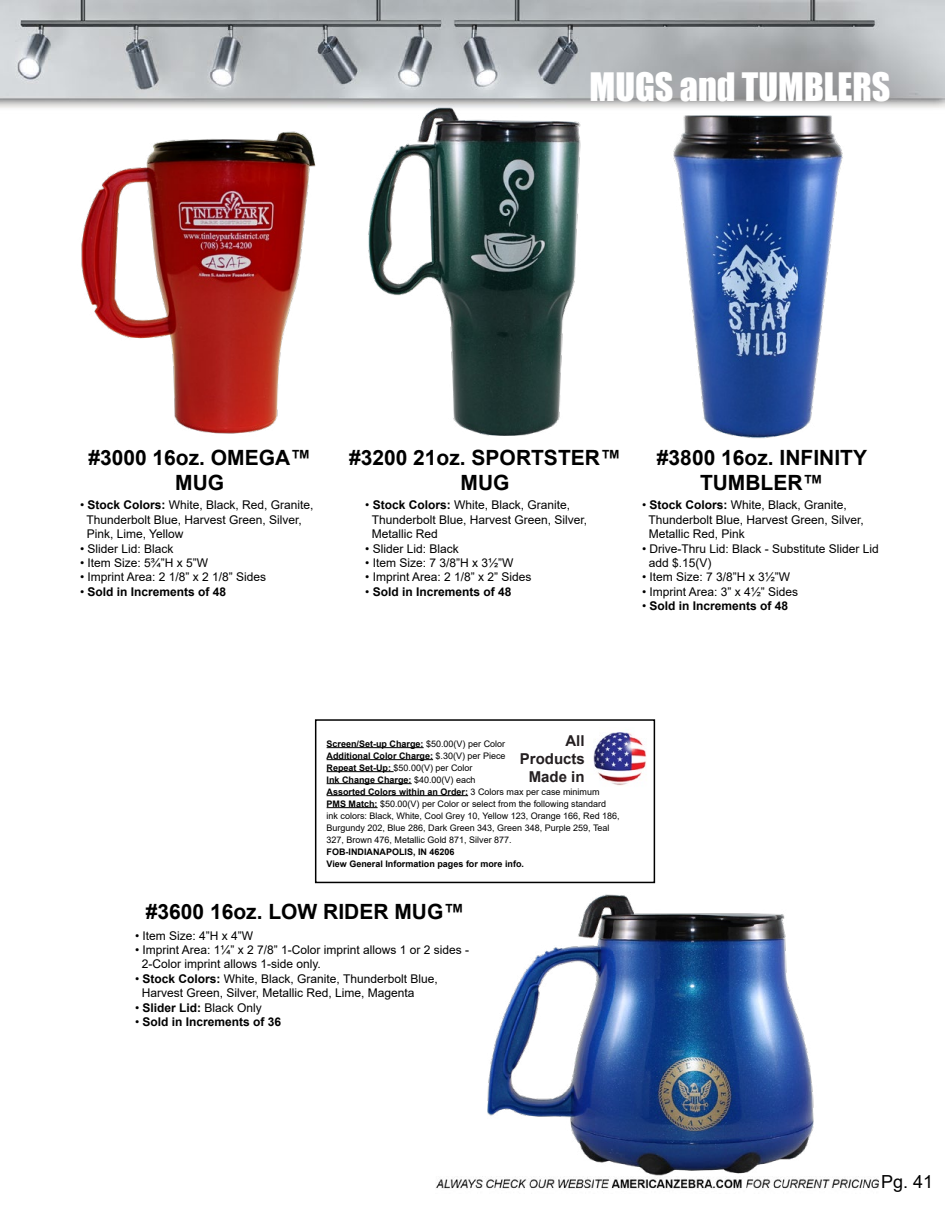
<style>
.page{position:relative;width:945px;height:1215px;background:#fff}
.page>*{position:absolute;margin:0;border:0;box-sizing:border-box;transform-origin:0 0}
.t1{font:36px "Impact";color:#fff}
.t2{font:700 21px/25.2px "Arial";color:#000;text-align:center}
.t3{font:18px "Arial";color:#000}
.t4{font:700 15px/18px "Arial";color:#241f21;text-align:right}
.t5{font:12px/14.4px "Arial";color:#000}
.t6{font:700 12px "Arial";color:#000}
.t7{font:9px/12px "Arial";color:#000}
.t8{font:700 9px/12px "Arial";color:#000}
.s1{font-weight:700}
.s2{font-weight:400}
</style>
<div class="page">
<img style="left:0;top:0;width:945px;height:1189px">
<img style="left:588px;top:727px;width:61px;height:64px">
<div style="left:315px;top:719px;width:340px;height:164px;border:2px solid #000"></div>
<hr style="left:327px;top:747px;width:97px;height:1px;background:#000">
<hr style="left:327px;top:759px;width:106px;height:1px;background:#000">
<hr style="left:327px;top:771px;width:67px;height:1px;background:#000">
<hr style="left:327px;top:783px;width:85px;height:1px;background:#000">
<hr style="left:327px;top:795px;width:141px;height:1px;background:#000">
<hr style="left:327px;top:807px;width:51px;height:1px;background:#000">
<img style="left:73px;top:119px;width:253px;height:327px">
<img style="left:367px;top:99px;width:225px;height:350px">
<img style="left:659px;top:99px;width:201px;height:350px">
<img style="left:475px;top:893px;width:349px;height:287px">
<h1 class="t1" style="left:590px;top:59px;width:302px">MUGS and TUMBLERS</h1>
<h2 class="t2" style="left:88px;top:445px;width:224px">#3000 16oz. OMEGA™<br>MUG</h2>
<p class="t5" style="left:86px;top:498px;width:229px;text-indent:-6px">• <span class="s1">Stock Colors:</span> White, Black, Red, Granite,<br>Thunderbolt Blue, Harvest Green, Silver,<br>Pink, Lime, Yellow</p>
<p class="t5" style="left:80px;top:541px;width:95px">• Slider Lid: Black</p>
<p class="t5" style="left:80px;top:556px;width:130px">• Item Size: 5¾”H x 5”W</p>
<p class="t5" style="left:80px;top:570px;width:188px">• Imprint Area: 2 1/8” x 2 1/8” Sides</p>
<p class="t6" style="left:80px;top:583px;width:148px"><span class="s2">•</span> Sold in Increments of 48</p>
<h2 class="t2" style="left:349px;top:445px;width:273px">#3200 21oz. SPORTSTER™<br>MUG</h2>
<h2 class="t2" style="left:657px;top:445px;width:212px">#3800 16oz. INFINITY<br>TUMBLER™</h2>
<p class="t5" style="left:372px;top:498px;width:217px;text-indent:-6px">• <span class="s1">Stock Colors:</span> White, Black, Granite,<br>Thunderbolt Blue, Harvest Green, Silver,<br>Metallic Red</p>
<p class="t5" style="left:365px;top:541px;width:95px">• Slider Lid: Black</p>
<p class="t5" style="left:365px;top:556px;width:150px">• Item Size: 7 3/8”H x 3½”W</p>
<p class="t5" style="left:365px;top:570px;width:168px">• Imprint Area: 2 1/8” x 2” Sides</p>
<p class="t6" style="left:365px;top:583px;width:148px"><span class="s2">•</span> Sold in Increments of 48</p>
<p class="t5" style="left:649px;top:498px;width:217px;text-indent:-6px">• <span class="s1">Stock Colors:</span> White, Black, Granite,<br>Thunderbolt Blue, Harvest Green, Silver,<br>Metallic Red, Pink</p>
<p class="t5" style="left:649px;top:541px;width:232px;text-indent:-7px">• Drive-Thru Lid: Black - Substitute Slider Lid add $.15(V)</p>
<p class="t5" style="left:642px;top:570px;width:150px">• Item Size: 7 3/8”H x 3½”W</p>
<p class="t5" style="left:642px;top:584px;width:158px">• Imprint Area: 3” x 4½” Sides</p>
<p class="t6" style="left:642px;top:598px;width:148px"><span class="s2">•</span> Sold in Increments of 48</p>
<p class="t4" style="left:520px;top:732px;width:67px">All<br>Products<br>Made in</p>
<p class="t7" style="left:327px;top:737px;width:295px"><span class="s1">Screen/Set-up Charge:</span> $50.00(V) per Color<br><span class="s1">Additional Color Charge:</span> $.30(V) per Piece<br><span class="s1">Repeat Set-Up:</span> $50.00(V) per Color<br><span class="s1">Ink Change Charge:</span> $40.00(V) each<br><span class="s1">Assorted Colors within an Order:</span> 3 Colors max per case minimum <span class="s1">PMS Match:</span> $50.00(V) per Color or select from the following standard ink colors: Black, White, Cool Grey 10, Yellow 123, Orange 166, Red 186, Burgundy 202, Blue 286, Dark Green 343, Green 348, Purple 259, Teal 327, Brown 476, Metallic Gold 871, Silver 877.</p>
<p class="t8" style="left:327px;top:846px;width:199px">FOB-INDIANAPOLIS, IN 46206<br>View General Information pages for more info.</p>
<h2 class="t2" style="left:146px;top:899px;width:320px">#3600 16oz. LOW RIDER MUG™</h2>
<p class="t5" style="left:135px;top:928px;width:120px">• Item Size: 4”H x 4”W</p>
<p class="t5" style="left:142px;top:943px;width:329px;text-indent:-7px">• Imprint Area: 1¼” x 2 7/8” 1-Color imprint allows 1 or 2 sides -<br>2-Color imprint allows 1-side only.</p>
<p class="t5" style="left:142px;top:971px;width:298px;text-indent:-7px">• <span class="s1">Stock Colors:</span> White, Black, Granite, Thunderbolt Blue,<br>Harvest Green, Silver, Metallic Red, Lime, Magenta</p>
<p class="t5" style="left:135px;top:1000px;width:128px">• <span class="s1">Slider Lid:</span> Black Only</p>
<p class="t6" style="left:135px;top:1013px;width:148px"><span class="s2">•</span> Sold in Increments of 36</p>
<h3 class="t3" style="left:881px;top:1169px;width:54px">Pg. 41</h3>
</div>
